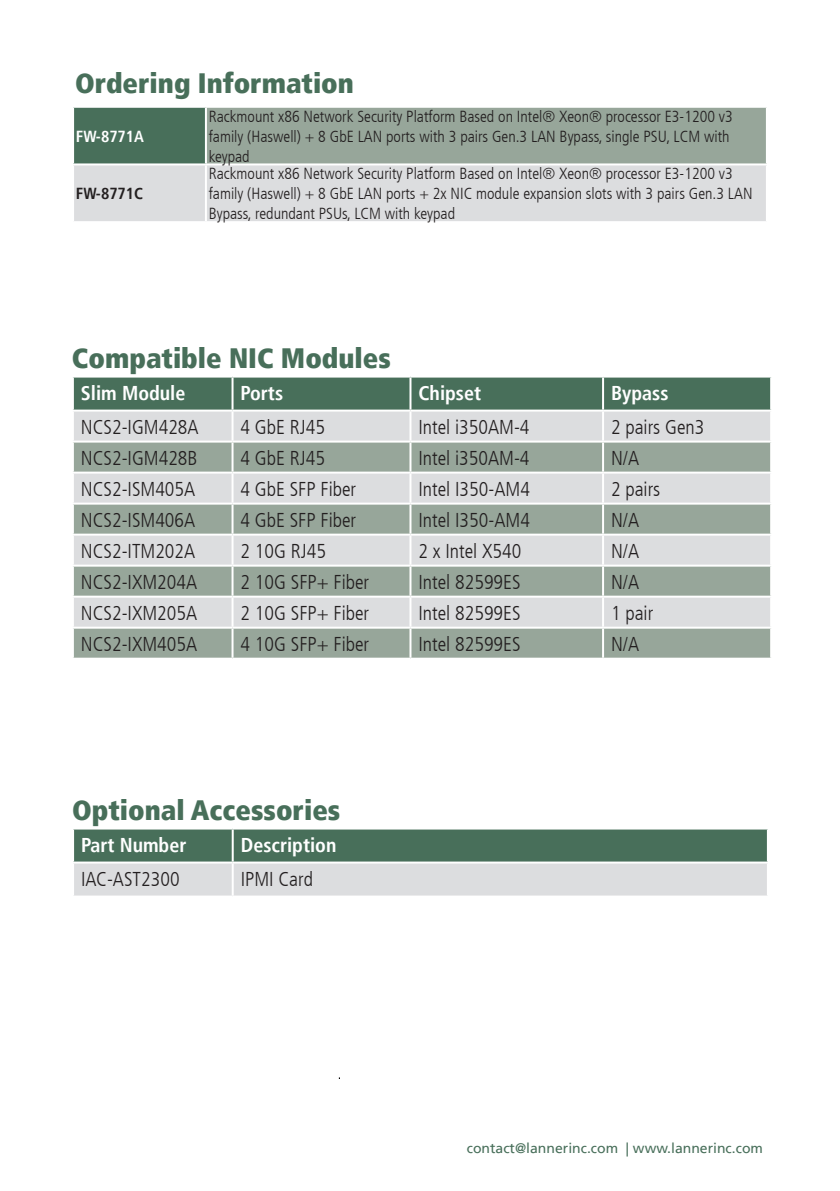
<style>
.page{position:relative;width:840px;height:1191px;background:#fff}
.page>*{position:absolute;margin:0;border:0;box-sizing:border-box;transform-origin:0 0}
.t1{font:900 condensed 28px "Frutiger LT";color:#486f5a}
.t2{font:300 condensed 20px "Frutiger LT";color:#231f20}
.t3{font:700 condensed 20px "Frutiger LT";color:#fff}
.t4{font:300 condensed 16px/20px "Frutiger LT";color:#231f20}
.t5{font:700 condensed 16px "Frutiger LT";color:#fff}
.t6{font:700 condensed 16px "Frutiger LT";color:#231f20}
.t7{font:14px "Frutiger LT";color:#486f5a}
</style>
<div class="page">
<div style="left:73px;top:107px;width:133px;height:57px;background:#486f5a"></div>
<div style="left:206px;top:107px;width:560px;height:57px;background:#97a69a"></div>
<div style="left:73px;top:164px;width:133px;height:58px;background:#dcdddf"></div>
<div style="left:206px;top:164px;width:560px;height:58px;background:#dcdddf"></div>
<hr style="left:72px;top:106px;width:134px;height:2px;background:#fff">
<hr style="left:72px;top:108px;width:2px;height:55px;background:#fff">
<hr style="left:206px;top:106px;width:561px;height:2px;background:#fff">
<hr style="left:205px;top:108px;width:2px;height:55px;background:#fff">
<hr style="left:765px;top:108px;width:2px;height:55px;background:#fff">
<hr style="left:72px;top:165px;width:2px;height:56px;background:#fff">
<hr style="left:205px;top:165px;width:2px;height:56px;background:#fff">
<hr style="left:765px;top:165px;width:2px;height:56px;background:#fff">
<hr style="left:72px;top:163px;width:134px;height:2px;background:#fff">
<hr style="left:206px;top:163px;width:561px;height:2px;background:#fff">
<hr style="left:72px;top:221px;width:134px;height:2px;background:#fff">
<hr style="left:206px;top:221px;width:561px;height:2px;background:#fff">
<div style="left:74px;top:377px;width:695px;height:32px;background:#486f5a"></div>
<div style="left:74px;top:411px;width:695px;height:29px;background:#dcdddf"></div>
<svg style="left:74px;top:442px;width:695px;height:215px;background:#b6bfb9"></svg>
<hr style="left:231px;top:377px;width:2px;height:32px;background:#fff">
<hr style="left:409px;top:377px;width:2px;height:32px;background:#fff">
<hr style="left:601px;top:377px;width:2px;height:32px;background:#fff">
<hr style="left:231px;top:442px;width:2px;height:29px;background:#fff">
<hr style="left:409px;top:442px;width:2px;height:29px;background:#fff">
<hr style="left:601px;top:442px;width:2px;height:29px;background:#fff">
<hr style="left:231px;top:504px;width:2px;height:29px;background:#fff">
<hr style="left:409px;top:504px;width:2px;height:29px;background:#fff">
<hr style="left:601px;top:504px;width:2px;height:29px;background:#fff">
<hr style="left:72px;top:471px;width:160px;height:2px;background:#fff">
<hr style="left:72px;top:502px;width:160px;height:2px;background:#fff">
<hr style="left:232px;top:471px;width:178px;height:2px;background:#fff">
<hr style="left:231px;top:473px;width:2px;height:29px;background:#fff">
<hr style="left:232px;top:502px;width:178px;height:2px;background:#fff">
<hr style="left:410px;top:471px;width:192px;height:2px;background:#fff">
<hr style="left:409px;top:473px;width:2px;height:29px;background:#fff">
<hr style="left:410px;top:502px;width:192px;height:2px;background:#fff">
<hr style="left:602px;top:471px;width:169px;height:2px;background:#fff">
<hr style="left:601px;top:473px;width:2px;height:29px;background:#fff">
<hr style="left:602px;top:502px;width:169px;height:2px;background:#fff">
<hr style="left:231px;top:411px;width:2px;height:29px;background:#fff">
<hr style="left:409px;top:411px;width:2px;height:29px;background:#fff">
<hr style="left:601px;top:411px;width:2px;height:29px;background:#fff">
<hr style="left:72px;top:533px;width:160px;height:2px;background:#fff">
<hr style="left:231px;top:535px;width:2px;height:29px;background:#fff">
<hr style="left:232px;top:533px;width:178px;height:2px;background:#fff">
<hr style="left:409px;top:535px;width:2px;height:29px;background:#fff">
<hr style="left:410px;top:533px;width:192px;height:2px;background:#fff">
<hr style="left:601px;top:535px;width:2px;height:29px;background:#fff">
<hr style="left:602px;top:533px;width:169px;height:2px;background:#fff">
<hr style="left:231px;top:597px;width:2px;height:29px;background:#fff">
<hr style="left:409px;top:597px;width:2px;height:29px;background:#fff">
<hr style="left:601px;top:597px;width:2px;height:29px;background:#fff">
<hr style="left:72px;top:564px;width:160px;height:2px;background:#fff">
<hr style="left:72px;top:595px;width:160px;height:2px;background:#fff">
<hr style="left:232px;top:564px;width:178px;height:2px;background:#fff">
<hr style="left:231px;top:566px;width:2px;height:29px;background:#fff">
<hr style="left:232px;top:595px;width:178px;height:2px;background:#fff">
<hr style="left:410px;top:564px;width:192px;height:2px;background:#fff">
<hr style="left:409px;top:566px;width:2px;height:29px;background:#fff">
<hr style="left:410px;top:595px;width:192px;height:2px;background:#fff">
<hr style="left:602px;top:564px;width:169px;height:2px;background:#fff">
<hr style="left:601px;top:566px;width:2px;height:29px;background:#fff">
<hr style="left:602px;top:595px;width:169px;height:2px;background:#fff">
<hr style="left:72px;top:626px;width:160px;height:2px;background:#fff">
<hr style="left:232px;top:626px;width:178px;height:2px;background:#fff">
<hr style="left:231px;top:628px;width:2px;height:29px;background:#fff">
<hr style="left:410px;top:626px;width:192px;height:2px;background:#fff">
<hr style="left:409px;top:628px;width:2px;height:29px;background:#fff">
<hr style="left:602px;top:626px;width:169px;height:2px;background:#fff">
<hr style="left:601px;top:628px;width:2px;height:29px;background:#fff">
<svg style="left:74px;top:829px;width:692px;height:66px;background:#93a79e"></svg>
<hr style="left:231px;top:829px;width:2px;height:32px;background:#fff">
<hr style="left:72px;top:861px;width:160px;height:2px;background:#fff">
<hr style="left:232px;top:861px;width:536px;height:2px;background:#fff">
<hr style="left:231px;top:863px;width:2px;height:32px;background:#fff">
<h1 class="t1" style="left:75px;top:66px;width:280px">Ordering Information</h1>
<p class="t5" style="left:76px;top:127px;width:70px">FW-8771A</p>
<p class="t4" style="left:209px;top:106px;width:525px">Rackmount x86 Network Security Platform Based on Intel® Xeon® processor E3-1200 v3 family (Haswell) + 8 GbE LAN ports with 3 pairs Gen.3 LAN Bypass, single PSU, LCM with keypad</p>
<p class="t4" style="left:209px;top:164px;width:545px">Rackmount x86 Network Security Platform Based on Intel® Xeon® processor E3-1200 v3 family (Haswell) + 8 GbE LAN ports + 2x NIC module expansion slots with 3 pairs Gen.3 LAN<br>Bypass, redundant PSUs, LCM with keypad</p>
<p class="t6" style="left:76px;top:184px;width:69px">FW-8771C</p>
<h1 class="t1" style="left:72px;top:341px;width:320px">Compatible NIC Modules</h1>
<p class="t3" style="left:81px;top:381px;width:106px">Slim Module</p>
<p class="t3" style="left:240px;top:381px;width:44px">Ports</p>
<p class="t3" style="left:418px;top:381px;width:64px">Chipset</p>
<p class="t3" style="left:610px;top:381px;width:59px">Bypass</p>
<p class="t2" style="left:81px;top:415px;width:119px">NCS2-IGM428A</p>
<p class="t2" style="left:240px;top:415px;width:86px">4 GbE RJ45</p>
<p class="t2" style="left:418px;top:415px;width:112px">Intel i350AM-4</p>
<p class="t2" style="left:610px;top:415px;width:95px">2 pairs Gen3</p>
<p class="t2" style="left:81px;top:446px;width:118px">NCS2-IGM428B</p>
<p class="t2" style="left:240px;top:446px;width:86px">4 GbE RJ45</p>
<p class="t2" style="left:418px;top:446px;width:112px">Intel i350AM-4</p>
<p class="t2" style="left:610px;top:446px;width:30px">N/A</p>
<p class="t2" style="left:81px;top:477px;width:116px">NCS2-ISM405A</p>
<p class="t2" style="left:240px;top:477px;width:117px">4 GbE SFP Fiber</p>
<p class="t2" style="left:418px;top:477px;width:113px">Intel I350-AM4</p>
<p class="t2" style="left:610px;top:477px;width:51px">2 pairs</p>
<p class="t2" style="left:81px;top:508px;width:116px">NCS2-ISM406A</p>
<p class="t2" style="left:240px;top:508px;width:117px">4 GbE SFP Fiber</p>
<p class="t2" style="left:418px;top:508px;width:113px">Intel I350-AM4</p>
<p class="t2" style="left:610px;top:508px;width:30px">N/A</p>
<p class="t2" style="left:81px;top:539px;width:116px">NCS2-ITM202A</p>
<p class="t2" style="left:240px;top:539px;width:87px">2 10G RJ45</p>
<p class="t2" style="left:418px;top:539px;width:104px">2 x Intel X540</p>
<p class="t2" style="left:610px;top:539px;width:30px">N/A</p>
<p class="t2" style="left:81px;top:570px;width:118px">NCS2-IXM204A</p>
<p class="t2" style="left:240px;top:570px;width:130px">2 10G SFP+ Fiber</p>
<p class="t2" style="left:418px;top:570px;width:104px">Intel 82599ES</p>
<p class="t2" style="left:610px;top:570px;width:30px">N/A</p>
<p class="t2" style="left:81px;top:601px;width:118px">NCS2-IXM205A</p>
<p class="t2" style="left:240px;top:601px;width:130px">2 10G SFP+ Fiber</p>
<p class="t2" style="left:418px;top:601px;width:104px">Intel 82599ES</p>
<p class="t2" style="left:610px;top:601px;width:44px">1 pair</p>
<p class="t2" style="left:81px;top:632px;width:118px">NCS2-IXM405A</p>
<p class="t2" style="left:240px;top:632px;width:130px">4 10G SFP+ Fiber</p>
<p class="t2" style="left:418px;top:632px;width:104px">Intel 82599ES</p>
<p class="t2" style="left:610px;top:632px;width:30px">N/A</p>
<h1 class="t1" style="left:72px;top:792px;width:269px">Optional Accessories</h1>
<p class="t3" style="left:81px;top:832px;width:107px">Part Number</p>
<p class="t3" style="left:240px;top:832px;width:97px">Description</p>
<p class="t2" style="left:81px;top:867px;width:100px">IAC-AST2300</p>
<p class="t2" style="left:240px;top:867px;width:74px">IPMI Card</p>
<p class="t7" style="left:466px;top:1140px;width:297px">contact@lannerinc.com | www.lannerinc.com</p>
</div>
